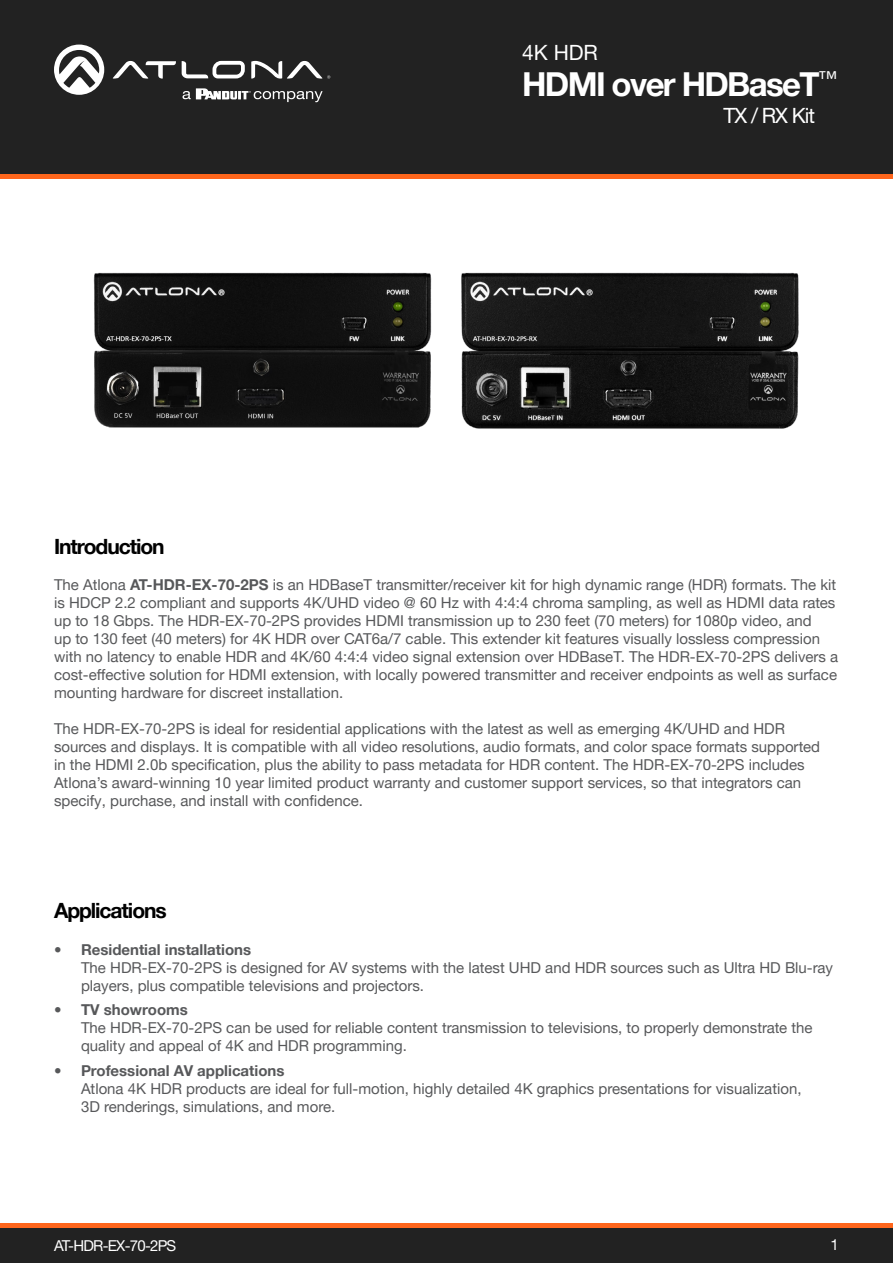
<style>
.page{position:relative;width:893px;height:1263px;background:#fff}
.page>*{position:absolute;margin:0;border:0;box-sizing:border-box;transform-origin:0 0}
.t1{font:700 33px "Helvetica Neue LTW1 G";letter-spacing:-.05em;color:#fff}
.Product_Type_First_P{font:700 21px "Helvetica Neue LTW1 G";letter-spacing:-.05em;color:#000}
.t2{font:21px "Helvetica Neue LTW1 G";letter-spacing:-.05em;color:#fff}
.General_Text{font:15px/18px "Helvetica Neue LTW1 G";color:#57585a}
.t3{font:15px "Helvetica Neue LTW1 G";letter-spacing:-.05em;color:#fff}
.s1{font-weight:700}
</style>
<div class="page">
<div style="left:0;top:1227px;width:893px;height:36px;background:#222"></div>
<hr style="left:0;top:1223px;width:893px;height:4px;background:#ff661c">
<div style="left:0;top:0;width:893px;height:174px;background:#222"></div>
<hr style="left:0;top:174px;width:893px;height:4px;background:#ff661c">
<svg style="left:182px;top:61px;width:63px;height:17px"></svg>
<svg style="left:113px;top:61px;width:63px;height:18px"></svg>
<svg style="left:251px;top:61px;width:79px;height:18px"></svg>
<svg style="left:54px;top:45px;width:50px;height:50px"></svg>
<svg style="left:183px;top:88px;width:140px;height:14px"></svg>
<img style="left:93px;top:272px;width:706px;height:157px">
<h2 class="t2" style="left:522px;top:39px;width:77px">4K HDR</h2>
<h1 class="t1" style="left:522px;top:63px;width:316px">HDMI over HDBaseT<sup>™</sup></h1>
<p class="Product_Type_First_P" style="left:54px;top:533px;width:112px">Introduction</p>
<h2 class="t2" style="left:724px;top:103px;width:93px">TX / RX Kit</h2>
<p class="General_Text" style="left:54px;top:576px;width:786px">The Atlona <span class="s1">AT-HDR-EX-70-2PS</span> is an HDBaseT transmitter/receiver kit for high dynamic range (HDR) formats. The kit is HDCP 2.2 compliant and supports 4K/UHD video @ 60 Hz with 4:4:4 chroma sampling, as well as HDMI data rates up to 18 Gbps. The HDR-EX-70-2PS provides HDMI transmission up to 230 feet (70 meters) for 1080p video, and<br>up to 130 feet (40 meters) for 4K HDR over CAT6a/7 cable. This extender kit features visually lossless compression with no latency to enable HDR and 4K/60 4:4:4 video signal extension over HDBaseT. The HDR-EX-70-2PS delivers a cost-effective solution for HDMI extension, with locally powered transmitter and receiver endpoints as well as surface mounting hardware for discreet installation.</p>
<p class="General_Text" style="left:54px;top:720px;width:768px">The HDR-EX-70-2PS is ideal for residential applications with the latest as well as emerging 4K/UHD and HDR sources and displays. It is compatible with all video resolutions, audio formats, and color space formats supported in the HDMI 2.0b specification, plus the ability to pass metadata for HDR content. The HDR-EX-70-2PS includes Atlona’s award-winning 10 year limited product warranty and customer support services, so that integrators can specify, purchase, and install with confidence.</p>
<p class="Product_Type_First_P" style="left:54px;top:898px;width:114px">Applications</p>
<p class="General_Text" style="left:81px;top:940px;width:753px;text-indent:-27px"><span class="s1">• Residential installations<br></span>The HDR-EX-70-2PS is designed for AV systems with the latest UHD and HDR sources such as Ultra HD Blu-ray players, plus compatible televisions and projectors.</p>
<p class="General_Text" style="left:81px;top:1001px;width:733px;text-indent:-27px"><span class="s1">• TV showrooms<br></span>The HDR-EX-70-2PS can be used for reliable content transmission to televisions, to properly demonstrate the quality and appeal of 4K and HDR programming.</p>
<p class="General_Text" style="left:81px;top:1062px;width:722px;text-indent:-27px"><span class="s1">• Professional AV applications<br></span>Atlona 4K HDR products are ideal for full-motion, highly detailed 4K graphics presentations for visualization,<br>3D renderings, simulations, and more.</p>
<p class="t3" style="left:54px;top:1236px;width:124px">AT-HDR-EX-70-2PS</p>
<p class="t3" style="left:831px;top:1235px;width:10px">1</p>
</div>
